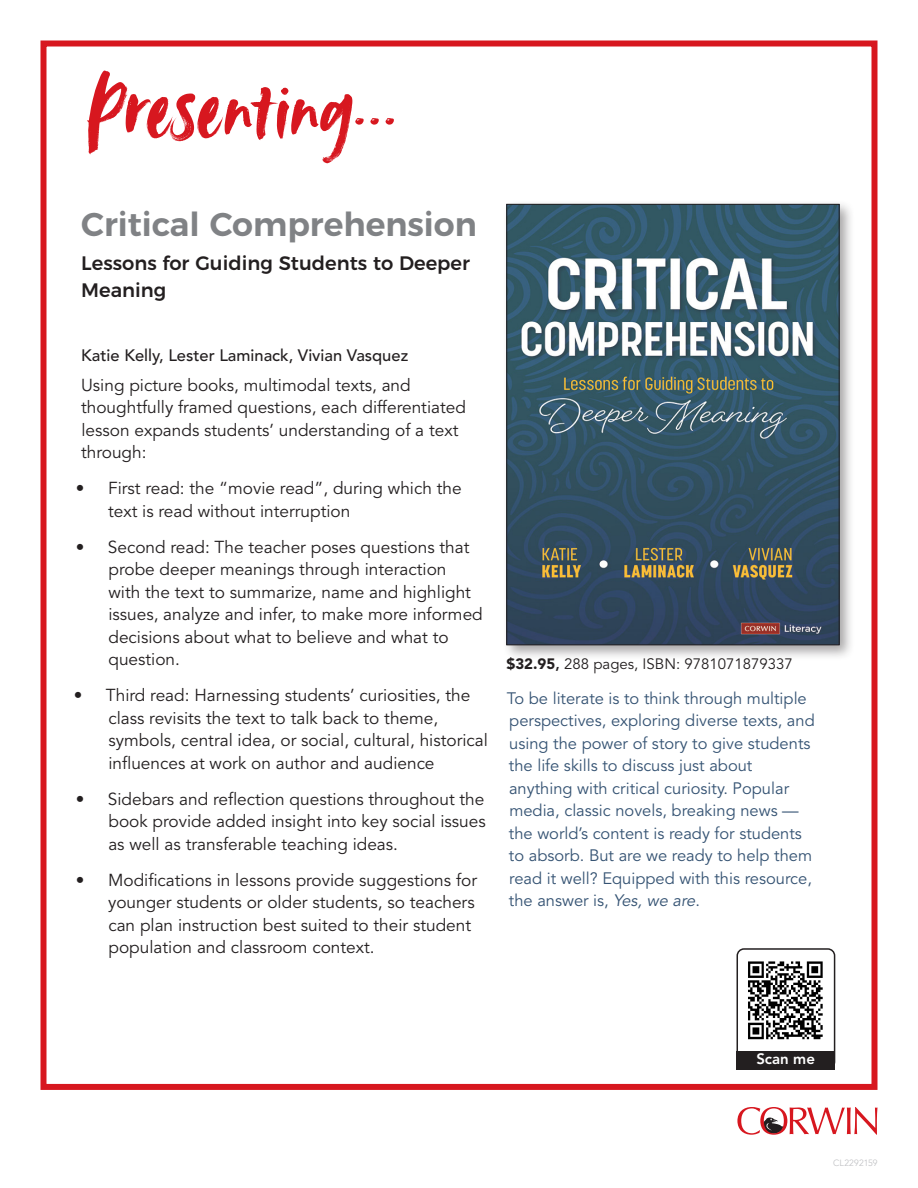
<style>
.page{position:relative;width:918px;height:1188px;background:#fff}
.page>*{position:absolute;margin:0;border:0;box-sizing:border-box;transform-origin:0 0}
.t1{font:90.6px "Avallon Alt";letter-spacing:.005em;color:#d7171f}
.Book_Title{font:600 33px "Montserrat";color:#808285}
.Subtitle{font:500 19.5px/27px "Montserrat";color:#231f20}
.Body_Text{font:17.25px/22.5px "Avenir LT Std";color:#231f20}
.Body_Text-2{font:16.5px/22.5px "Avenir LT Std";color:#355373}
.Authors{font:500 16.5px "Avenir LT Std";color:#231f20}
.Price_Line{font:15px "Avenir LT Std";color:#231f20}
.t2{font:800 15px "Avenir LT Std";color:#fff}
.t3{font:300 9px "Avenir LT Std";letter-spacing:.015em;color:#bcbdc0}
.s1{font-weight:900}
.s2{font-weight:800}
.s3{font-style:italic}
</style>
<div class="page">
<div style="left:40px;top:40px;width:838px;height:1050px;border:6px solid #d7171f"></div>
<div style="left:502px;top:199px;width:353px;height:462px;background:#231f20;opacity:.4"></div>
<img style="left:509px;top:206px;width:328px;height:437px">
<div style="left:507px;top:204px;width:332px;height:441px;border:1px solid #231f20"></div>
<svg style="left:737px;top:1107px;width:141px;height:28px"></svg>
<img style="left:737px;top:950px;width:97px;height:90px">
<div style="left:737px;top:948px;width:98px;height:121px;border:2px solid #231f20;border-radius:7px"></div>
<div style="left:737px;top:1051px;width:98px;height:19px;background:#231f20"></div>
<p class="t1" style="left:87px;top:47px;width:314px">Presenting...</p>
<p class="Book_Title" style="left:81px;top:197px;width:397px">Critical Comprehension</p>
<p class="Subtitle" style="left:81px;top:248px;width:390px">Lessons for Guiding Students to Deeper<br>Meaning</p>
<p class="Authors" style="left:81px;top:346px;width:329px">Katie Kelly, Lester Laminack, Vivian Vasquez</p>
<p class="Body_Text" style="left:81px;top:374px;width:386px">Using picture books, multimodal texts, and thoughtfully framed questions, each differentiated lesson expands students’ understanding of a text through:</p>
<p class="Body_Text" style="left:108px;top:477px;width:355px;text-indent:-32px">• First read: the “movie read”, during which the text is read without interruption</p>
<p class="Body_Text" style="left:108px;top:536px;width:376px;text-indent:-33px">• Second read: The teacher poses questions that probe deeper meanings through interaction<br>with the text to summarize, name and highlight issues, analyze and infer, to make more informed decisions about what to believe and what to question.</p>
<p class="Body_Text" style="left:108px;top:684px;width:381px;text-indent:-35px">• Third read: Harnessing students’ curiosities, the class revisits the text to talk back to theme, symbols, central idea, or social, cultural, historical influences at work on author and audience</p>
<p class="Body_Text" style="left:108px;top:788px;width:379px;text-align:justify;text-indent:-33px">• Sidebars and reflection questions throughout the book provide added insight into key social issues as well as transferable teaching ideas.</p>
<p class="Body_Text" style="left:108px;top:869px;width:371px;text-indent:-32px">• Modifications in lessons provide suggestions for younger students or older students, so teachers can plan instruction best suited to their student population and classroom context.</p>
<p class="Price_Line" style="left:507px;top:655px;width:288px"><span class="s1">$32.95</span><span class="s2">,</span> 288 pages, ISBN: 9781071879337</p>
<p class="Body_Text-2" style="left:507px;top:687px;width:309px">To be literate is to think through multiple perspectives, exploring diverse texts, and using the power of story to give students the life skills to discuss just about anything with critical curiosity. Popular media, classic novels, breaking news — the world’s content is ready for students to absorb. But are we ready to help them read it well? Equipped with this resource, the answer is, <span class="s3">Yes, we are</span>.</p>
<p class="t2" style="left:756px;top:1050px;width:60px">Scan me</p>
<p class="t3" style="left:833px;top:1157px;width:46px">CL2292159</p>
</div>
